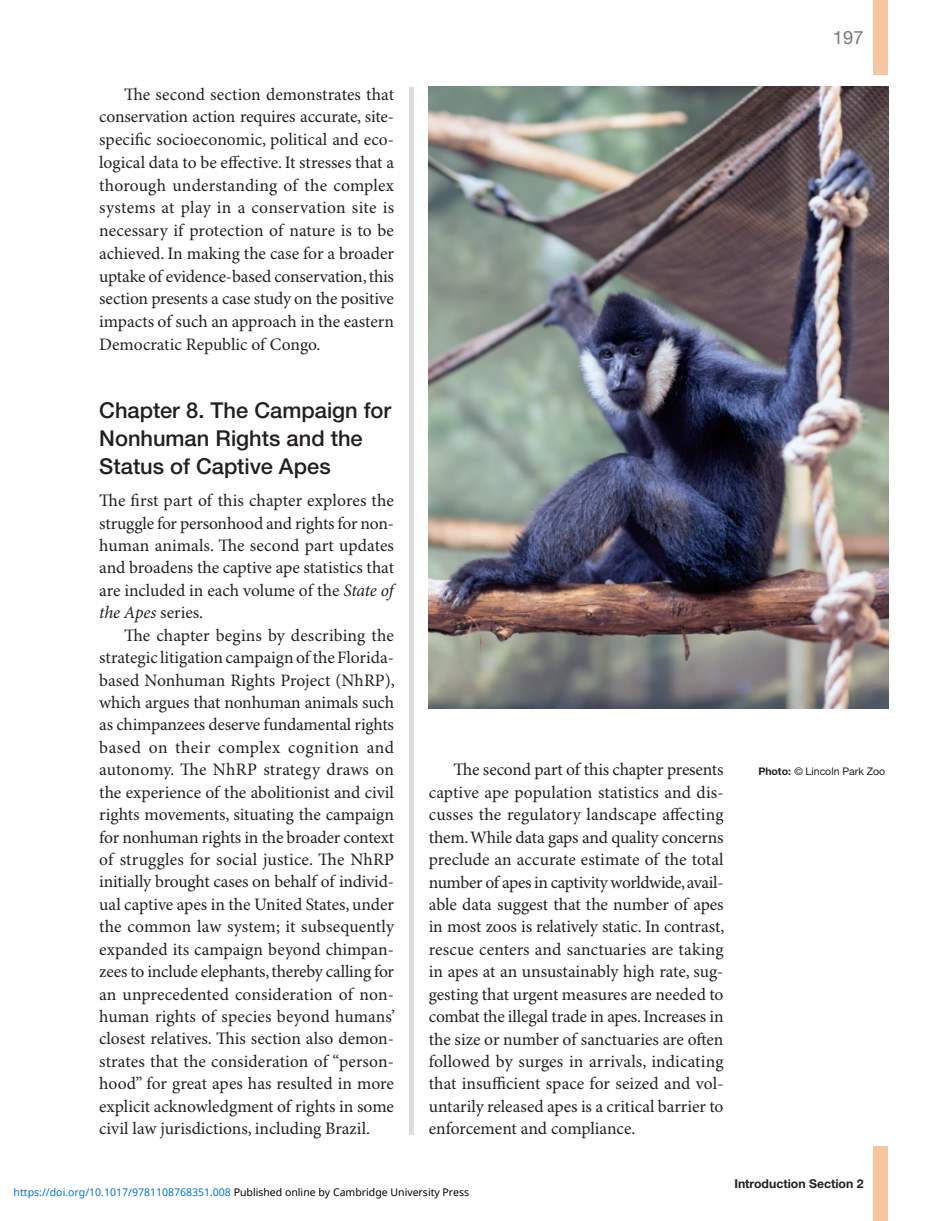
<style>
.page{position:relative;width:938px;height:1221px;background:#fff}
.page>*{position:absolute;margin:0;border:0;box-sizing:border-box;transform-origin:0 0}
.t1{font:500 21.88px/28px "Helvetica Neue";color:#231f20}
.t2{font:18.38px "Helvetica Neue";color:#76787b}
.t3{font:17.5px/22.4px "Minion Pro";color:#231f20;text-align:justify}
.t4{font:700 12.25px "Helvetica Neue";color:#231f20}
.t5{font:10.5px "Noto Sans";color:#0172cf}
.t6{font:10.5px "Helvetica Neue";color:#231f20}
.s1{font-style:italic}
.s2{font-weight:700}
.s3{color:#000}
</style>
<div class="page">
<div style="left:409px;top:87px;width:5px;height:1047px;background:#dcdddf"></div>
<div style="left:873px;top:0;width:15px;height:74px;background:#f6c6a1"></div>
<div style="left:873px;top:1146px;width:15px;height:74px;background:#f6c6a1"></div>
<img style="left:429px;top:87px;width:459px;height:621px">
<p class="t3" style="left:99px;top:83px;width:296px;text-indent:25px">The second section demonstrates that conservation action requires accurate, site&shy;specific socioeconomic, political and eco&shy;logical data to be effective. It stresses that a thorough understanding of the complex systems at play in a conservation site is necessary if protection of nature is to be achieved. In making the case for a broader uptake of evidence-based conservation, this section presents a case study on the positive impacts of such an approach in the eastern Democratic Republic of Congo.</p>
<p class="t1" style="left:99px;top:395px;width:293px">Chapter 8. The Campaign for<br>Nonhuman Rights and the<br>Status of Captive Apes</p>
<p class="t3" style="left:99px;top:490px;width:296px">The first part of this chapter explores the struggle for personhood and rights for non&shy;human animals. The second part updates and broadens the captive ape statistics that are included in each volume of the <span class="s1">State of the Apes</span> series.</p>
<p class="t3" style="left:99px;top:624px;width:297px;text-indent:25px">The chapter begins by describing the strategic litigation campaign of the Florida&shy;based Nonhuman Rights Project (NhRP), which argues that nonhuman animals such as chimpanzees deserve fundamental rights based on their complex cognition and autonomy. The NhRP strategy draws on the experience of the abolitionist and civil rights movements, situating the campaign for nonhuman rights in the broader context of struggles for social justice. The NhRP initially brought cases on behalf of individ&shy;ual captive apes in the United States, under the common law system; it subsequently expanded its campaign beyond chimpan&shy;zees to include elephants, thereby calling for an unprecedented consideration of non&shy;human rights of species beyond humans’ closest relatives. This section also demon&shy;strates that the consideration of “person&shy;hood” for great apes has resulted in more explicit acknowledgment of rights in some civil law jurisdictions, including Brazil.</p>
<p class="t2" style="left:833px;top:26px;width:32px">197</p>
<p class="t3" style="left:429px;top:759px;width:297px;text-indent:25px">The second part of this chapter presents captive ape population statistics and dis&shy;cusses the regulatory landscape affecting them. While data gaps and quality concerns preclude an accurate estimate of the total number of apes in captivity worldwide, avail&shy;able data suggest that the number of apes in most zoos is relatively static. In contrast, rescue centers and sanctuaries are taking in apes at an unsustainably high rate, sug&shy;gesting that urgent measures are needed to combat the illegal trade in apes. Increases in the size or number of sanctuaries are often followed by surges in arrivals, indicating that insufficient space for seized and vol&shy;untarily released apes is a critical barrier to enforcement and compliance.</p>
<p class="t6" style="left:758px;top:765px;width:128px"><span class="s2">Photo:</span> © Lincoln Park Zoo</p>
<p class="t5" style="left:14px;top:1184px;width:457px">https://doi.org/10.1017/9781108768351.008 <span class="s3">Published online by Cambridge University Press</span></p>
<p class="t4" style="left:734px;top:1176px;width:131px">Introduction Section 2</p>
</div>
